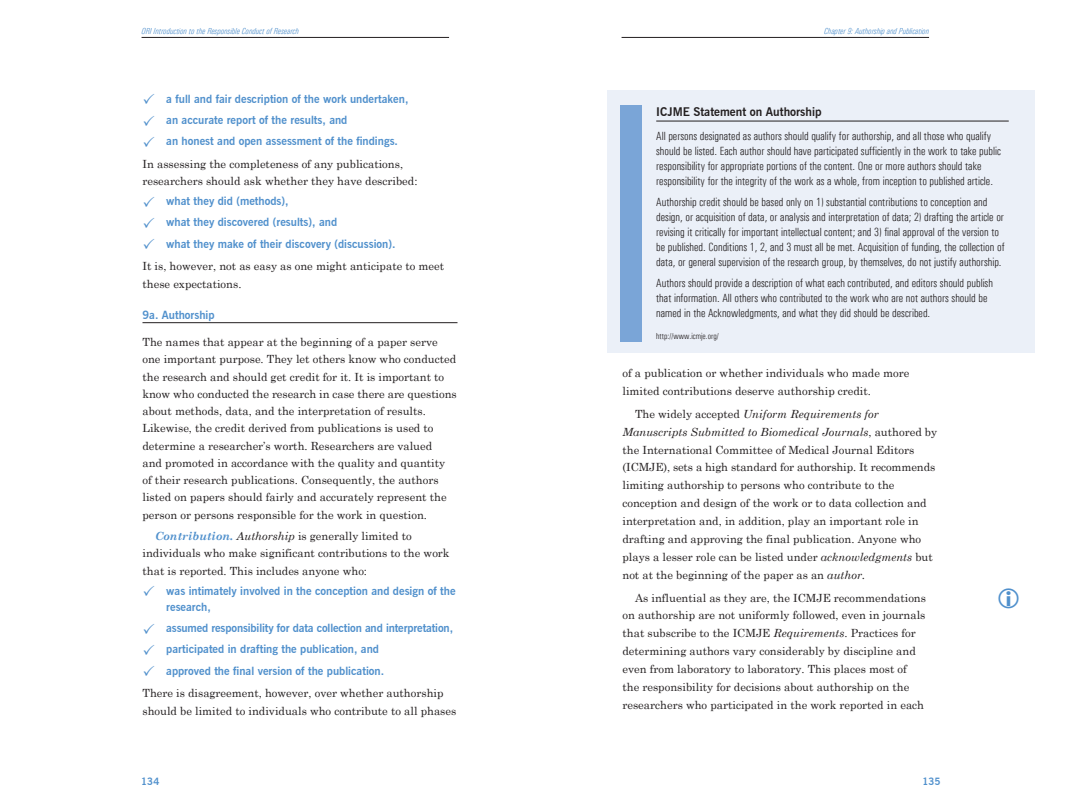
<style>
.page{position:relative;width:1080px;height:810px;background:#fff}
.page>*{position:absolute;margin:0;border:0;box-sizing:border-box;transform-origin:0 0}
.BOX_text_--_narr{font:300 condensed 11.88px/15px "Univers";color:#231f20}
.BOX_Head{font:700 11.88px "News Gothic BT";color:#231f20}
.Body_text{font:11.25px/17.9px "Century Schoolbook";color:#231f20}
.Body_Text_--_NO_INDENT{font:11.25px/17.2px "Century Schoolbook";color:#231f20}
.CHECK_List{font:700 11.25px/16.2px "News Gothic BT";color:#5090cc}
.Chapter_Division__1_a{font:700 11.25px "News Gothic BT";color:#5090cc}
.t1{font:700 10px "News Gothic BT";color:#5090cc}
.BOX_text_subhd{font:italic 300 condensed 8.75px "Univers";color:#5090cc}
.BOX_text_--_narr-2{font:300 condensed 8.75px "Univers";color:#231f20}
.s1{font-weight:700;font-style:italic;color:#5090cc}
.s2{font-style:italic}
</style>
<div class="page">
<hr style="left:142px;top:37px;width:307px;height:1px;background:#231f20">
<hr style="left:142px;top:322px;width:316px;height:1px;background:#231f20">
<div style="left:608px;top:90px;width:427px;height:262px;background:#ebf0f8"></div>
<div style="left:620px;top:105px;width:22px;height:236px;background:#7aa5d7"></div>
<hr style="left:656px;top:121px;width:353px;height:1px;background:#231f20">
<hr style="left:622px;top:37px;width:307px;height:1px;background:#231f20">
<p class="BOX_text_subhd" style="left:142px;top:26px;width:159px">ORI Introduction to the Responsible Conduct of Research</p>
<p class="CHECK_List" style="left:166px;top:90px;width:244px">a full and fair description of the work undertaken,</p>
<p class="CHECK_List" style="left:166px;top:112px;width:183px">an accurate report of the results, and</p>
<p class="CHECK_List" style="left:166px;top:133px;width:233px">an honest and open assessment of the findings.</p>
<p class="Body_Text_--_NO_INDENT" style="left:142px;top:154px;width:277px">In assessing the completeness of any publications, researchers should ask whether they have described:</p>
<p class="CHECK_List" style="left:166px;top:193px;width:124px">what they did (methods),</p>
<p class="CHECK_List" style="left:166px;top:214px;width:172px">what they discovered (results), and</p>
<p class="CHECK_List" style="left:166px;top:235px;width:231px">what they make of their discovery (discussion).</p>
<p class="Body_Text_--_NO_INDENT" style="left:142px;top:257px;width:303px">It is, however, not as easy as one might anticipate to meet these expectations.</p>
<p class="Chapter_Division__1_a" style="left:142px;top:308px;width:74px">9a. Authorship</p>
<p class="Body_Text_--_NO_INDENT" style="left:142px;top:333px;width:316px">The names that appear at the beginning of a paper serve one important purpose. They let others know who conducted the research and should get credit for it. It is important to know who conducted the research in case there are questions about methods, data, and the interpretation of results.<br>Likewise, the credit derived from publications is used to determine a researcher’s worth. Researchers are valued<br>and promoted in accordance with the quality and quantity of their research publications. Consequently, the authors listed on papers should fairly and accurately represent the person or persons responsible for the work in question.</p>
<p class="Body_text" style="left:142px;top:527px;width:309px;line-height:17.4px;text-indent:12px"><span class="s1">Contribution.</span> <span class="s2">Authorship</span> is generally limited to individuals who make significant contributions to the work that is reported. This includes anyone who:</p>
<p class="CHECK_List" style="left:166px;top:582px;width:291px">was intimately involved in the conception and design of the research,</p>
<p class="CHECK_List" style="left:166px;top:620px;width:288px">assumed responsibility for data collection and interpretation,</p>
<p class="CHECK_List" style="left:166px;top:641px;width:214px">participated in drafting the publication, and</p>
<p class="CHECK_List" style="left:166px;top:662px;width:219px">approved the final version of the publication.</p>
<p class="Body_Text_--_NO_INDENT" style="left:142px;top:684px;width:315px">There is disagreement, however, over whether authorship should be limited to individuals who contribute to all phases</p>
<p class="t1" style="left:141px;top:775px;width:20px">134</p>
<p class="BOX_text_subhd" style="left:824px;top:26px;width:106px">Chapter 9: Authorship and Publication</p>
<p class="BOX_Head" style="left:656px;top:104px;width:167px">ICJME Statement on Authorship</p>
<p class="BOX_text_--_narr" style="left:656px;top:128px;width:346px">All persons designated as authors should qualify for authorship, and all those who qualify should be listed. Each author should have participated sufficiently in the work to take public responsibility for appropriate portions of the content. One or more authors should take responsibility for the integrity of the work as a whole, from inception to published article.</p>
<p class="BOX_text_--_narr" style="left:656px;top:194px;width:350px">Authorship credit should be based only on 1) substantial contributions to conception and design, or acquisition of data, or analysis and interpretation of data; 2) drafting the article or revising it critically for important intellectual content; and 3) final approval of the version to be published. Conditions 1, 2, and 3 must all be met. Acquisition of funding, the collection of data, or general supervision of the research group, by themselves, do not justify authorship.</p>
<p class="BOX_text_--_narr" style="left:656px;top:276px;width:338px">Authors should provide a description of what each contributed, and editors should publish that information. All others who contributed to the work who are not authors should be named in the Acknowledgments, and what they did should be described.</p>
<p class="BOX_text_--_narr-2" style="left:656px;top:331px;width:64px">http://www.icmje.org/</p>
<p class="Body_Text_--_NO_INDENT" style="left:622px;top:364px;width:288px;line-height:17.9px">of a publication or whether individuals who made more limited contributions deserve authorship credit.</p>
<p class="Body_text" style="left:622px;top:405px;width:316px;text-indent:12px">The widely accepted <span class="s2">Uniform Requirements for Manuscripts Submitted to Biomedical Journals</span>, authored by the International Committee of Medical Journal Editors (ICMJE), sets a high standard for authorship. It recommends limiting authorship to persons who contribute to the conception and design of the work or to data collection and interpretation and, in addition, play an important role in drafting and approving the final publication. Anyone who plays a lesser role can be listed under <span class="s2">acknowledgments</span> but not at the beginning of the paper as an <span class="s2">author.</span></p>
<p class="Body_text" style="left:622px;top:588px;width:305px;text-indent:12px">As influential as they are, the ICMJE recommendations on authorship are not uniformly followed, even in journals that subscribe to the ICMJE <span class="s2">Requirements</span>. Practices for determining authors vary considerably by discipline and even from laboratory to laboratory. This places most of the responsibility for decisions about authorship on the researchers who participated in the work reported in each</p>
<p class="t1" style="left:922px;top:775px;width:20px">135</p>
</div>
